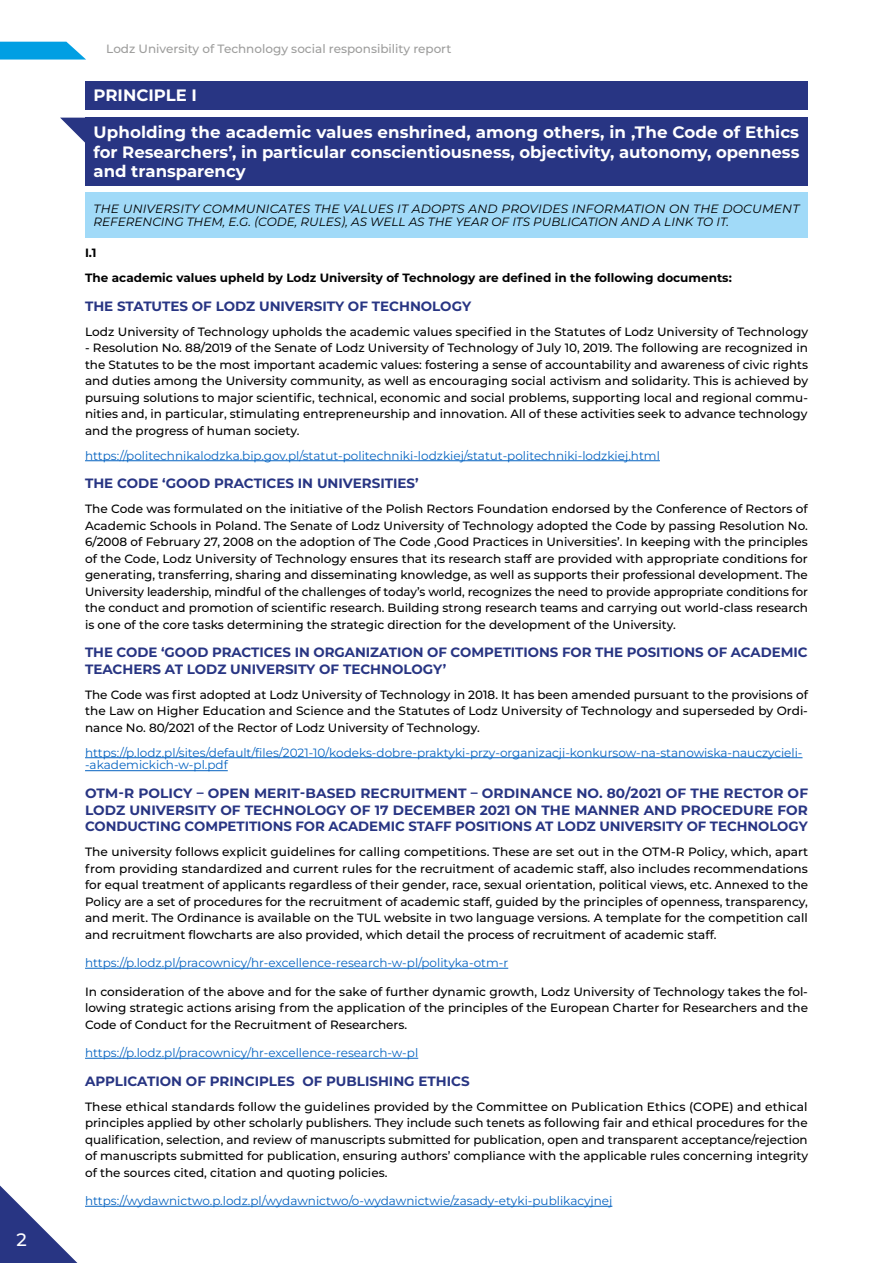
<style>
.page{position:relative;width:893px;height:1263px;background:#fff}
.page>*{position:absolute;margin:0;border:0;box-sizing:border-box;transform-origin:0 0}
.t1{font:500 18px "Montserrat";color:#fff}
.t2{font:700 16.5px/19.8px "Montserrat";color:#fff;text-align:justify}
.t3{font:700 13.5px/16.5px "Montserrat";letter-spacing:-.005em;color:#283583}
.t4{font:500 12px/16.5px "Montserrat";color:#000;text-align:justify}
.t5{font:12px/12.9px "Montserrat";color:#0563c1}
.t6{font:italic 12px/13.8px "Montserrat";color:#000}
.t7{font:700 12px/24.9px "Montserrat";color:#000}
.t8{font:500 12px "Montserrat";color:#9d9d9c}
</style>
<div class="page">
<svg style="left:0;top:42px;width:86px;height:18px;background:#22abe6"></svg>
<svg style="left:0;top:1185px;width:89px;height:78px"></svg>
<div style="left:85px;top:81px;width:723px;height:28px;background:#283583"></div>
<div style="left:85px;top:118px;width:723px;height:68px;background:#283583"></div>
<div style="left:85px;top:192px;width:723px;height:46px;background:#a1daf8"></div>
<hr style="left:85px;top:460px;width:575px;height:1px;background:#0563c1">
<hr style="left:85px;top:757px;width:717px;height:1px;background:#0563c1">
<hr style="left:85px;top:770px;width:143px;height:1px;background:#0563c1">
<hr style="left:85px;top:968px;width:423px;height:1px;background:#0563c1">
<hr style="left:85px;top:1058px;width:333px;height:1px;background:#0563c1">
<hr style="left:85px;top:1206px;width:527px;height:1px;background:#0563c1">
<svg style="left:60px;top:118px;width:25px;height:25px"></svg>
<h1 class="t1" style="left:17px;top:1227px;width:12px">2</h1>
<p class="t8" style="left:106px;top:41px;width:347px">Lodz University of Technology social responsibility report</p>
<h2 class="t2" style="left:94px;top:84px;width:105px">PRINCIPLE I</h2>
<h2 class="t2" style="left:94px;top:121px;width:707px">Upholding the academic values enshrined, among others, in ‚The Code of Ethics for Researchers’, in particular conscientiousness, objectivity, autonomy, openness and transparency</h2>
<p class="t6" style="left:94px;top:201px;width:707px">THE UNIVERSITY COMMUNICATES THE VALUES IT ADOPTS AND PROVIDES INFORMATION ON THE DOCUMENT<br>REFERENCING THEM, E.G. (CODE, RULES), AS WELL AS THE YEAR OF ITS PUBLICATION AND A LINK TO IT.</p>
<p class="t7" style="left:85px;top:240px;width:648px">I.1<br>The academic values upheld by Lodz University of Technology are defined in the following documents:</p>
<p class="t3" style="left:85px;top:297px;width:388px">THE STATUTES OF LODZ UNIVERSITY OF TECHNOLOGY</p>
<p class="t4" style="left:85px;top:323px;width:725px">Lodz University of Technology upholds the academic values specified in the Statutes of Lodz University of Technology</p>
<p class="t4" style="left:85px;top:339px;width:725px">- Resolution No. 88/2019 of the Senate of Lodz University of Technology of July 10, 2019. The following are recognized in the Statutes to be the most important academic values: fostering a sense of accountability and awareness of civic rights and duties among the University community, as well as encouraging social activism and solidarity. This is achieved by pursuing solutions to major scientific, technical, economic and social problems, supporting local and regional commu&shy;nities and, in particular, stimulating entrepreneurship and innovation. All of these activities seek to advance technology and the progress of human society.</p>
<p class="t5" style="left:85px;top:448px;width:576px">https://politechnikalodzka.bip.gov.pl/statut-politechniki-lodzkiej/statut-politechniki-lodzkiej.html</p>
<p class="t3" style="left:85px;top:474px;width:335px">THE CODE ‘GOOD PRACTICES IN UNIVERSITIES’</p>
<p class="t4" style="left:85px;top:500px;width:725px">The Code was formulated on the initiative of the Polish Rectors Foundation endorsed by the Conference of Rectors of Academic Schools in Poland. The Senate of Lodz University of Technology adopted the Code by passing Resolution No.<br>6/2008 of February 27, 2008 on the adoption of The Code ‚Good Practices in Universities’. In keeping with the principles of the Code, Lodz University of Technology ensures that its research staff are provided with appropriate conditions for generating, transferring, sharing and disseminating knowledge, as well as supports their professional development. The University leadership, mindful of the challenges of today’s world, recognizes the need to provide appropriate conditions for the conduct and promotion of scientific research. Building strong research teams and carrying out world-class research is one of the core tasks determining the strategic direction for the development of the University.</p>
<p class="t3" style="left:85px;top:643px;width:724px">THE CODE ‘GOOD PRACTICES IN ORGANIZATION OF COMPETITIONS FOR THE POSITIONS OF ACADEMIC<br>TEACHERS AT LODZ UNIVERSITY OF TECHNOLOGY’</p>
<p class="t4" style="left:85px;top:686px;width:724px">The Code was first adopted at Lodz University of Technology in 2018. It has been amended pursuant to the provisions of the Law on Higher Education and Science and the Statutes of Lodz University of Technology and superseded by Ordi&shy;nance No. 80/2021 of the Rector of Lodz University of Technology.</p>
<p class="t5" style="left:85px;top:745px;width:719px">https://p.lodz.pl/sites/default/files/2021-10/kodeks-dobre-praktyki-przy-organizacji-konkursow-na-stanowiska-nauczycieli--akademickich-w-pl.pdf</p>
<p class="t3" style="left:85px;top:784px;width:725px;text-align:justify">OTM-R POLICY – OPEN MERIT-BASED RECRUITMENT – ORDINANCE NO. 80/2021 OF THE RECTOR OF LODZ UNIVERSITY OF TECHNOLOGY OF 17 DECEMBER 2021 ON THE MANNER AND PROCEDURE FOR CONDUCTING COMPETITIONS FOR ACADEMIC STAFF POSITIONS AT LODZ UNIVERSITY OF TECHNOLOGY</p>
<p class="t4" style="left:85px;top:843px;width:725px">The university follows explicit guidelines for calling competitions. These are set out in the OTM-R Policy, which, apart from providing standardized and current rules for the recruitment of academic staff, also includes recommendations for equal treatment of applicants regardless of their gender, race, sexual orientation, political views, etc. Annexed to the Policy are a set of procedures for the recruitment of academic staff, guided by the principles of openness, transparency, and merit. The Ordinance is available on the TUL website in two language versions. A template for the competition call and recruitment flowcharts are also provided, which detail the process of recruitment of academic staff.</p>
<p class="t5" style="left:85px;top:956px;width:425px">https://p.lodz.pl/pracownicy/hr-excellence-research-w-pl/polityka-otm-r</p>
<p class="t4" style="left:85px;top:982px;width:725px">In consideration of the above and for the sake of further dynamic growth, Lodz University of Technology takes the fol&shy;lowing strategic actions arising from the application of the principles of the European Charter for Researchers and the Code of Conduct for the Recruitment of Researchers.</p>
<p class="t5" style="left:85px;top:1046px;width:335px">https://p.lodz.pl/pracownicy/hr-excellence-research-w-pl</p>
<p class="t3" style="left:85px;top:1072px;width:386px">APPLICATION OF PRINCIPLES OF PUBLISHING ETHICS</p>
<p class="t4" style="left:85px;top:1097px;width:725px">These ethical standards follow the guidelines provided by the Committee on Publication Ethics (COPE) and ethical principles applied by other scholarly publishers. They include such tenets as following fair and ethical procedures for the qualification, selection, and review of manuscripts submitted for publication, open and transparent acceptance/rejection of manuscripts submitted for publication, ensuring authors’ compliance with the applicable rules concerning integrity of the sources cited, citation and quoting policies.</p>
<p class="t5" style="left:85px;top:1194px;width:529px">https://wydawnictwo.p.lodz.pl/wydawnictwo/o-wydawnictwie/zasady-etyki-publikacyjnej</p>
</div>
